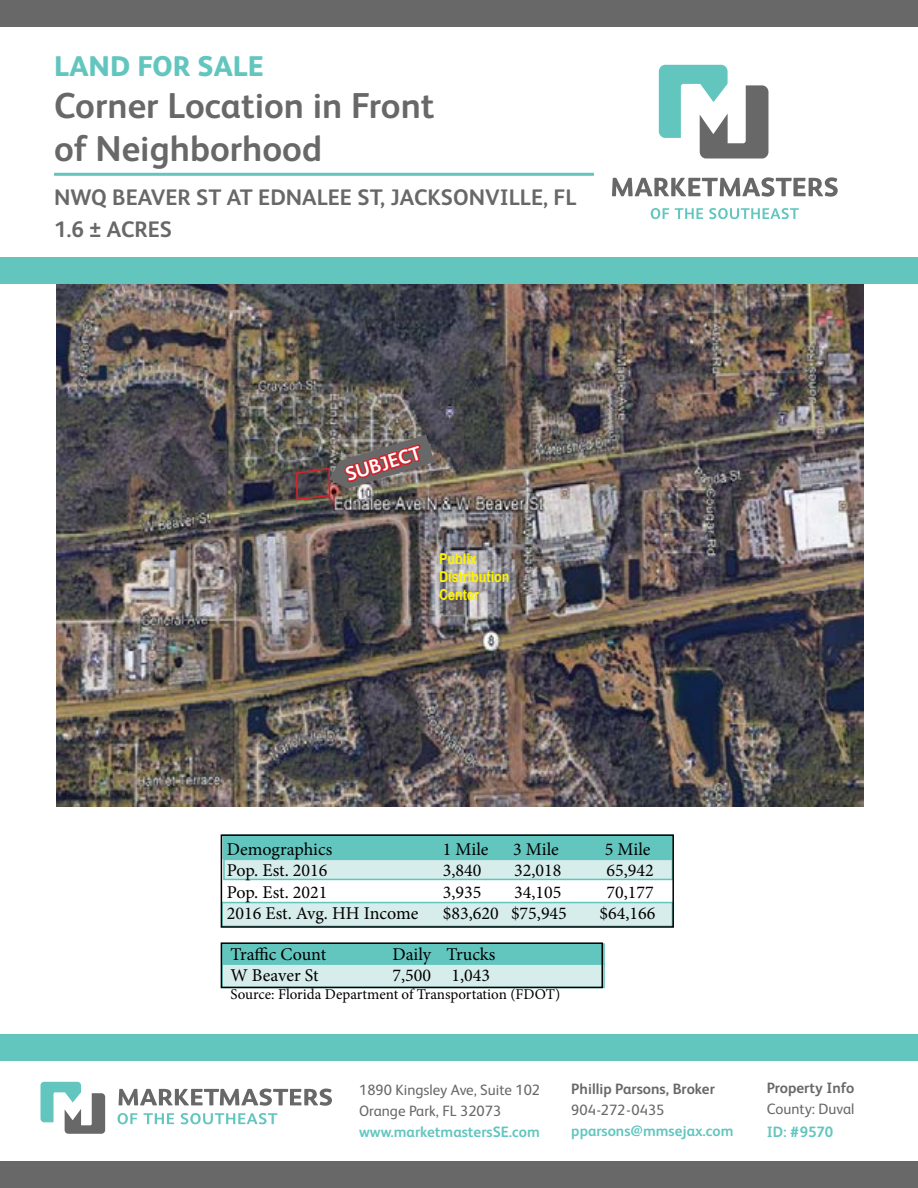
<style>
.page{position:relative;width:918px;height:1188px;background:#fff}
.page>*{position:absolute;margin:0;border:0;box-sizing:border-box;transform-origin:0 0}
.t1{font:700 36px/43.2px "FS Albert Pro";color:#696869}
.t2{font:800 28.5px "FS Albert Pro";color:#62c6bf}
.t3{font:700 22.5px/31.5px "FS Albert Pro";color:#696869}
.t4{font:700 19.5px "FS Albert Pro";color:#fff}
.t5{font:18px "Minion Pro";color:#000}
.t6{font:15px/21px "FS Albert Pro";color:#696869}
.t7{font:700 15px "FS Albert Pro";color:#62c6bf}
.t8{font:15px "Minion Pro";color:#000}
.t9{font:700 15px "FS Albert Pro";color:#696869}
.t10{font:700 15px/18px "Arial";color:#fff200;scale:.84 1}
</style>
<div class="page">
<div style="left:221px;top:963px;width:384px;height:25px;background:#d6edeb"></div>
<div style="left:221px;top:943px;width:384px;height:22px;background:#62c6bf"></div>
<div style="left:221px;top:902px;width:452px;height:25px;background:#d6edeb;border:2px solid #62c6bf"></div>
<div style="left:223px;top:859px;width:450px;height:21px;background:#d6edeb;border:2px solid #62c6bf"></div>
<div style="left:222px;top:834px;width:451px;height:25px;background:#62c6bf"></div>
<img style="left:56px;top:284px;width:808px;height:522px">
<div style="left:0;top:0;width:918px;height:27px;background:#696869"></div>
<div style="left:0;top:257px;width:918px;height:27px;background:#62c6bf"></div>
<svg style="left:612px;top:177px;width:226px;height:20px"></svg>
<svg style="left:651px;top:208px;width:18px;height:11px"></svg>
<svg style="left:675px;top:208px;width:28px;height:11px"></svg>
<svg style="left:709px;top:208px;width:90px;height:11px"></svg>
<svg style="left:659px;top:65px;width:109px;height:94px"></svg>
<hr style="left:54px;top:173px;width:540px;height:3px;background:#62c6bf">
<img style="left:295px;top:390px;width:139px;height:111px">
<div style="left:0;top:1161px;width:918px;height:27px;background:#696869"></div>
<div style="left:0;top:1034px;width:918px;height:27px;background:#62c6bf"></div>
<svg style="left:119px;top:1089px;width:213px;height:17px"></svg>
<svg style="left:118px;top:1113px;width:56px;height:11px"></svg>
<svg style="left:181px;top:1113px;width:97px;height:11px"></svg>
<svg style="left:41px;top:1082px;width:64px;height:52px"></svg>
<div style="left:221px;top:834px;width:453px;height:94px;border:2px solid #000"></div>
<div style="left:221px;top:942px;width:382px;height:46px;border:2px solid #000"></div>
<h2 class="t2" style="left:54px;top:44px;width:211px">LAND FOR SALE</h2>
<h1 class="t1" style="left:54px;top:82px;width:382px">Corner Location in Front of Neighborhood</h1>
<p class="t3" style="left:54px;top:181px;width:524px">NWQ BEAVER ST AT EDNALEE ST, JACKSONVILLE, FL<br>1.6 ± ACRES</p>
<p class="t4" style="left:342px;top:462px;width:79px;rotate:-17deg">SUBJECT</p>
<p class="t10" style="left:439px;top:549px;width:85px">Publix<br>Distribution<br>Center</p>
<p class="t5" style="left:227px;top:837px;width:107px">Demographics</p>
<p class="t5" style="left:443px;top:837px;width:47px">1 Mile</p>
<p class="t5" style="left:513px;top:837px;width:47px">3 Mile</p>
<p class="t5" style="left:605px;top:837px;width:47px">5 Mile</p>
<p class="t5" style="left:227px;top:858px;width:102px">Pop. Est. 2016</p>
<p class="t5" style="left:443px;top:858px;width:40px">3,840</p>
<p class="t5" style="left:514px;top:858px;width:49px">32,018</p>
<p class="t5" style="left:606px;top:858px;width:49px">65,942</p>
<p class="t5" style="left:227px;top:880px;width:102px">Pop. Est. 2021</p>
<p class="t5" style="left:443px;top:880px;width:40px">3,935</p>
<p class="t5" style="left:514px;top:880px;width:49px">34,105</p>
<p class="t5" style="left:606px;top:880px;width:49px">70,177</p>
<p class="t5" style="left:227px;top:902px;width:193px">2016 Est. Avg. HH Income</p>
<p class="t5" style="left:443px;top:902px;width:126px">$83,620 $75,945</p>
<p class="t5" style="left:600px;top:902px;width:57px">$64,166</p>
<p class="t5" style="left:230px;top:942px;width:97px">Traffic Count</p>
<p class="t5" style="left:392px;top:942px;width:105px">Daily Trucks</p>
<p class="t5" style="left:230px;top:964px;width:90px">W Beaver St</p>
<p class="t5" style="left:392px;top:964px;width:99px">7,500 1,043</p>
<p class="t8" style="left:230px;top:985px;width:331px">Source: Florida Department of Transportation (FDOT)</p>
<p class="t6" style="left:359px;top:1079px;width:183px">1890 Kingsley Ave, Suite 102<br>Orange Park, FL 32073</p>
<p class="t7" style="left:359px;top:1122px;width:182px">www.marketmastersSE.com</p>
<p class="t9" style="left:571px;top:1079px;width:145px">Phillip Parsons, Broker</p>
<p class="t6" style="left:571px;top:1099px;width:95px">904-272-0435</p>
<p class="t7" style="left:571px;top:1121px;width:164px">pparsons@mmsejax.com</p>
<p class="t9" style="left:767px;top:1078px;width:89px">Property Info</p>
<p class="t6" style="left:767px;top:1098px;width:89px">County: Duval</p>
<p class="t7" style="left:767px;top:1121px;width:68px">ID: #9570</p>
</div>
